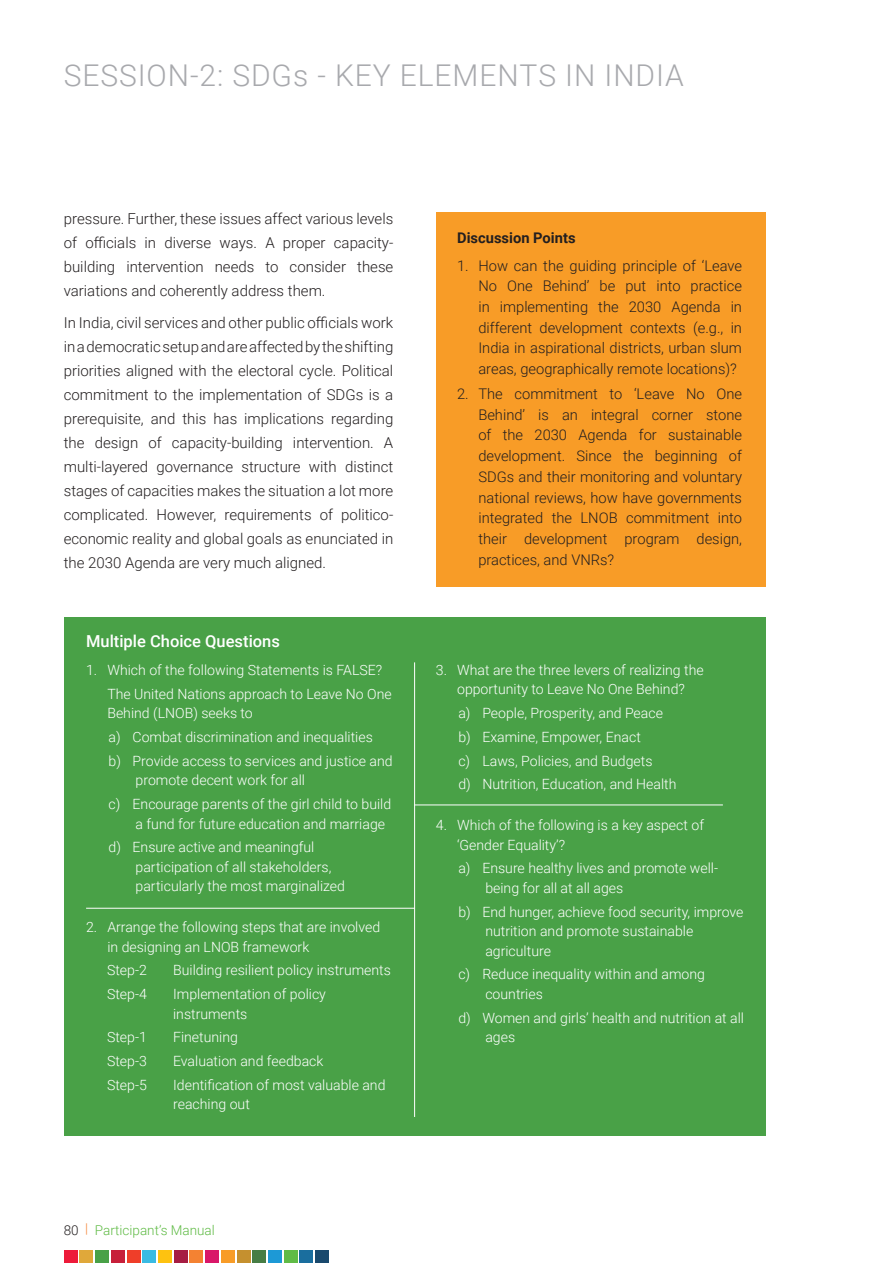
<style>
.page{position:relative;width:893px;height:1263px;background:#fff}
.page>*{position:absolute;margin:0;border:0;box-sizing:border-box;transform-origin:0 0}
.t1{font:300 30px "Roboto";letter-spacing:.03em;color:#a8a9ad}
.t2{font:500 16.5px "Roboto";color:#fff}
.t3{font:300 15px/24px "Roboto";color:#231f20;text-align:justify}
.t4{font:300 14.7px/20.7px "Roboto";color:#231f20;text-align:justify}
.t5{font:700 14.7px "Roboto";color:#231f20}
.t6{font:300 14.1px/19.5px "Roboto";color:#fff}
.t7{font:300 13.5px "Roboto";color:#60bb46}
.s1{color:#231f20}
.s2{color:#f48232}
</style>
<div class="page">
<div style="left:64px;top:617px;width:701px;height:518px;background:#49a147"></div>
<hr style="left:86px;top:908px;width:329px;height:1px;background:#fff">
<hr style="left:414px;top:804px;width:309px;height:1px;background:#fff">
<hr style="left:414px;top:662px;width:1px;height:455px;background:#fff">
<div style="left:436px;top:213px;width:329px;height:374px;background:#f89c27"></div>
<div style="left:64px;top:1250px;width:14px;height:13px;background:#ed1a3a"></div>
<div style="left:79px;top:1250px;width:14px;height:13px;background:#e0a83a"></div>
<div style="left:95px;top:1250px;width:14px;height:13px;background:#49a147"></div>
<div style="left:111px;top:1250px;width:14px;height:13px;background:#c71f3a"></div>
<div style="left:127px;top:1250px;width:14px;height:13px;background:#ef3e29"></div>
<div style="left:142px;top:1250px;width:14px;height:13px;background:#3abbe3"></div>
<div style="left:158px;top:1250px;width:14px;height:13px;background:#fec210"></div>
<div style="left:174px;top:1250px;width:14px;height:13px;background:#a61d43"></div>
<div style="left:189px;top:1250px;width:14px;height:13px;background:#f48232"></div>
<div style="left:205px;top:1250px;width:14px;height:13px;background:#d91769"></div>
<div style="left:221px;top:1250px;width:14px;height:13px;background:#f89c27"></div>
<div style="left:237px;top:1250px;width:13px;height:13px;background:#c5902f"></div>
<div style="left:252px;top:1250px;width:14px;height:13px;background:#477d45"></div>
<div style="left:268px;top:1250px;width:14px;height:13px;background:#1d99d6"></div>
<div style="left:284px;top:1250px;width:14px;height:13px;background:#60bb46"></div>
<div style="left:299px;top:1250px;width:14px;height:13px;background:#1a6e9e"></div>
<div style="left:315px;top:1250px;width:14px;height:13px;background:#19496d"></div>
<h1 class="t1" style="left:64px;top:55px;width:621px">SESSION-2: SDGs - KEY ELEMENTS IN INDIA</h1>
<p class="t3" style="left:64px;top:206px;width:331px">pressure. Further, these issues affect various levels of officials in diverse ways. A proper capacity&shy;building intervention needs to consider these variations and coherently address them.</p>
<p class="t3" style="left:64px;top:310px;width:331px">In India, civil services and other public officials work in a democratic setup and are affected by the shifting priorities aligned with the electoral cycle. Political commitment to the implementation of SDGs is a prerequisite, and this has implications regarding the design of capacity-building intervention. A multi-layered governance structure with distinct stages of capacities makes the situation a lot more complicated. However, requirements of politico&shy;economic reality and global goals as enunciated in the 2030 Agenda are very much aligned.</p>
<p class="t2" style="left:86px;top:629px;width:195px">Multiple Choice Questions</p>
<p class="t6" style="left:107px;top:657px;width:286px;line-height:23.7px;text-indent:-21px">1. Which of the following Statements is FALSE?<br>The United Nations approach to Leave No One</p>
<p class="t6" style="left:107px;top:701px;width:287px;line-height:23.7px">Behind (LNOB) seeks to<br>a) Combat discrimination and inequalities<br>b) Provide access to services and justice and</p>
<p class="t6" style="left:109px;top:768px;width:284px;line-height:23.7px;text-indent:27px">promote decent work for all<br>c) Encourage parents of the girl child to build</p>
<p class="t6" style="left:109px;top:811px;width:278px;line-height:23.7px;text-indent:27px">a fund for future education and marriage d) Ensure active and meaningful</p>
<p class="t6" style="left:136px;top:856px;width:211px">participation of all stakeholders, particularly the most marginalized</p>
<p class="t6" style="left:107px;top:917px;width:274px;text-indent:-21px">2. Arrange the following steps that are involved in designing an LNOB framework</p>
<p class="t6" style="left:107px;top:960px;width:41px">Step-2</p>
<p class="t6" style="left:173px;top:960px;width:219px">Building resilient policy instruments</p>
<p class="t6" style="left:107px;top:984px;width:41px">Step-4</p>
<p class="t6" style="left:173px;top:984px;width:154px">Implementation of policy instruments</p>
<p class="t6" style="left:107px;top:1027px;width:41px">Step-1</p>
<p class="t6" style="left:173px;top:1027px;width:66px">Finetuning</p>
<p class="t6" style="left:107px;top:1051px;width:41px">Step-3</p>
<p class="t6" style="left:173px;top:1051px;width:152px">Evaluation and feedback</p>
<p class="t6" style="left:107px;top:1074px;width:41px">Step-5</p>
<p class="t6" style="left:173px;top:1074px;width:214px">Identification of most valuable and reaching out</p>
<p class="t5" style="left:457px;top:228px;width:120px">Discussion Points</p>
<p class="t4" style="left:478px;top:254px;width:265px;text-indent:-21px">1. How can the guiding principle of ‘Leave No One Behind’ be put into practice in implementing the 2030 Agenda in different development contexts (e.g., in India in aspirational districts, urban slum areas, geographically remote locations)?</p>
<p class="t4" style="left:478px;top:383px;width:265px;text-indent:-21px">2. The commitment to ‘Leave No One Behind’ is an integral corner stone of the 2030 Agenda for sustainable development. Since the beginning of SDGs and their monitoring and voluntary national reviews, how have governments integrated the LNOB commitment into their development program design, practices, and VNRs?</p>
<p class="t6" style="left:436px;top:659px;width:269px;text-align:center">3. What are the three levers of realizing the opportunity to Leave No One Behind?</p>
<p class="t6" style="left:458px;top:701px;width:220px;line-height:23.7px">a) People, Prosperity, and Peace b) Examine, Empower, Enact<br>c) Laws, Policies, and Budgets<br>d) Nutrition, Education, and Health</p>
<p class="t6" style="left:457px;top:815px;width:248px;text-indent:-21px">4. Which of the following is a key aspect of ‘Gender Equality’?</p>
<p class="t6" style="left:485px;top:858px;width:234px;text-indent:-27px">a) Ensure healthy lives and promote well&shy;being for all at all ages</p>
<p class="t6" style="left:485px;top:901px;width:260px;text-indent:-27px">b) End hunger, achieve food security, improve nutrition and promote sustainable agriculture</p>
<p class="t6" style="left:485px;top:964px;width:221px;text-indent:-27px">c) Reduce inequality within and among countries</p>
<p class="t6" style="left:485px;top:1007px;width:260px;text-indent:-27px">d) Women and girls’ health and nutrition at all ages</p>
<p class="t7" style="left:64px;top:1220px;width:152px"><span class="s1">80</span> <span class="s2">|</span> Participant’s Manual</p>
</div>
